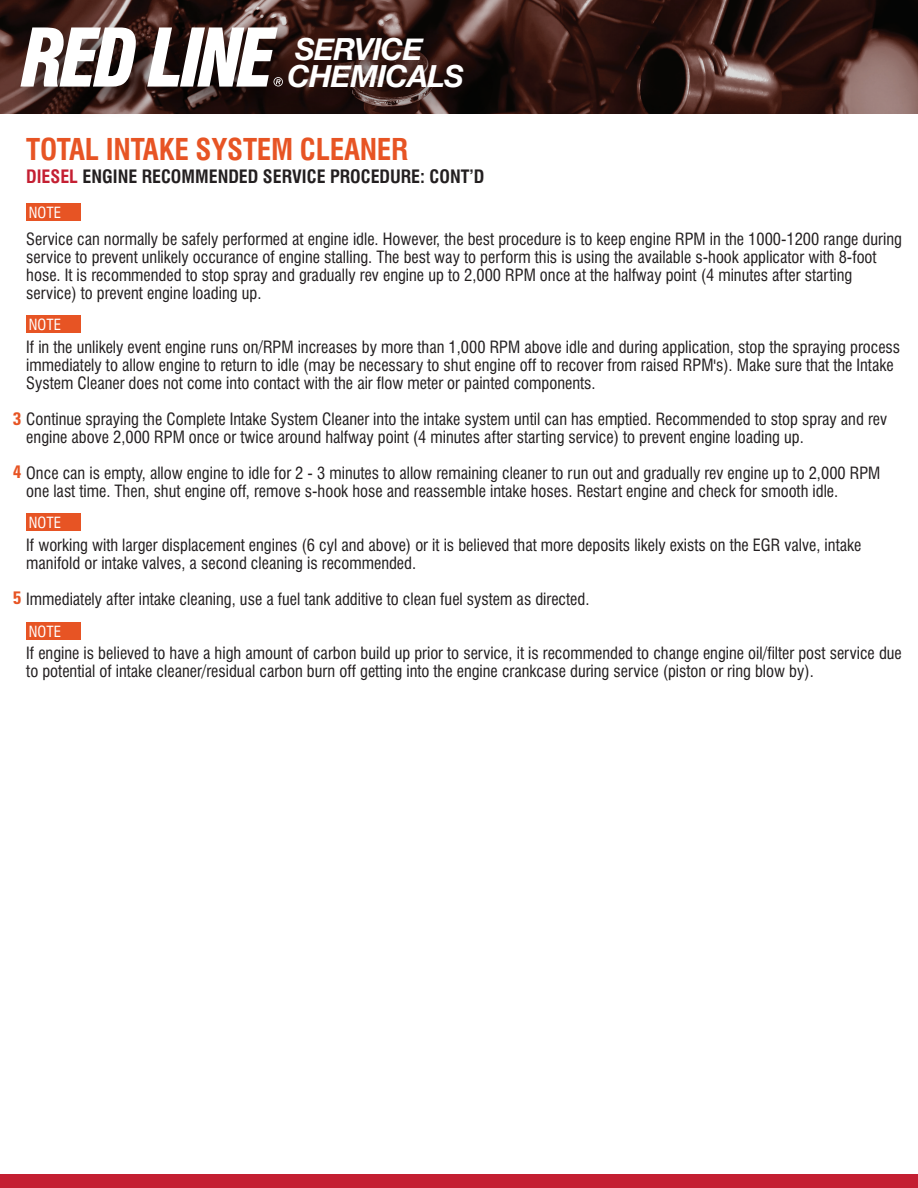
<style>
.page{position:relative;width:918px;height:1188px;background:#fff}
.page>*{position:absolute;margin:0;border:0;box-sizing:border-box;transform-origin:0 0}
.t1{font:italic 700 30.45px/26.2px "Helvetica Neue";letter-spacing:-.025em;color:#fff}
.t2{font:700 condensed 29.25px "Swiss 721 BT";letter-spacing:-.01em;color:#e75424}
.t3{font:700 condensed 18px "Swiss 721 BT";color:#231f20}
.t4{font:condensed 16.5px/18px "Swiss 721 BT";color:#231f20}
.t5{font:condensed 15px "Swiss 721 BT";color:#fff}
.s1{color:#c41f32}
.s2{font-family:"Univers";font-weight:700;font-size:18px;color:#e75424}
</style>
<div class="page">
<img style="left:0;top:0;width:918px;height:114px">
<div style="left:0;top:1175px;width:918px;height:13px;background:#c41f32"></div>
<img style="left:7px;top:14px;width:493px;height:100px">
<svg style="left:20px;top:27px;width:116px;height:60px"></svg>
<svg style="left:147px;top:27px;width:136px;height:60px"></svg>
<div style="left:26px;top:203px;width:55px;height:18px;background:#e75424"></div>
<div style="left:26px;top:315px;width:55px;height:18px;background:#e75424"></div>
<div style="left:26px;top:513px;width:55px;height:18px;background:#e75424"></div>
<div style="left:26px;top:622px;width:55px;height:17px;background:#e75424"></div>
<h1 class="t1" style="left:287px;top:37px;width:178px">SERVICE<br>CHEMICALS</h1>
<h2 class="t2" style="left:26px;top:132px;width:383px">TOTAL INTAKE SYSTEM CLEANER</h2>
<p class="t3" style="left:26px;top:166px;width:460px"><span class="s1">DIESEL</span> ENGINE RECOMMENDED SERVICE PROCEDURE: CONT’D</p>
<p class="t5" style="left:29px;top:204px;width:34px">NOTE</p>
<p class="t4" style="left:26px;top:230px;width:877px">Service can normally be safely performed at engine idle. However, the best procedure is to keep engine RPM in the 1000-1200 range during service to prevent unlikely occurance of engine stalling. The best way to perform this is using the available s-hook applicator with 8-foot hose. It is recommended to stop spray and gradually rev engine up to 2,000 RPM once at the halfway point (4 minutes after starting service) to prevent engine loading up.</p>
<p class="t4" style="left:26px;top:338px;width:875px">If in the unlikely event engine runs on/RPM increases by more than 1,000 RPM above idle and during application, stop the spraying process immediately to allow engine to return to idle (may be necessary to shut engine off to recover from raised RPM's). Make sure that the Intake<br>System Cleaner does not come into contact with the air flow meter or painted components.</p>
<p class="t4" style="left:26px;top:410px;width:862px;text-indent:-13px"><span class="s2">3</span> Continue spraying the Complete Intake System Cleaner into the intake system until can has emptied. Recommended to stop spray and rev engine above 2,000 RPM once or twice around halfway point (4 minutes after starting service) to prevent engine loading up.</p>
<p class="t4" style="left:26px;top:464px;width:856px;text-indent:-13px"><span class="s2">4</span> Once can is empty, allow engine to idle for 2 - 3 minutes to allow remaining cleaner to run out and gradually rev engine up to 2,000 RPM one last time. Then, shut engine off, remove s-hook hose and reassemble intake hoses. Restart engine and check for smooth idle.</p>
<p class="t4" style="left:26px;top:536px;width:837px">If working with larger displacement engines (6 cyl and above) or it is believed that more deposits likely exists on the EGR valve, intake manifold or intake valves, a second cleaning is recommended.</p>
<p class="t4" style="left:13px;top:590px;width:578px"><span class="s2">5</span> Immediately after intake cleaning, use a fuel tank additive to clean fuel system as directed.</p>
<p class="t4" style="left:26px;top:644px;width:877px">If engine is believed to have a high amount of carbon build up prior to service, it is recommended to change engine oil/filter post service due to potential of intake cleaner/residual carbon burn off getting into the engine crankcase during service (piston or ring blow by).</p>
<p class="t5" style="left:29px;top:315px;width:34px">NOTE</p>
<p class="t5" style="left:29px;top:514px;width:34px">NOTE</p>
<p class="t5" style="left:29px;top:622px;width:34px">NOTE</p>
</div>
